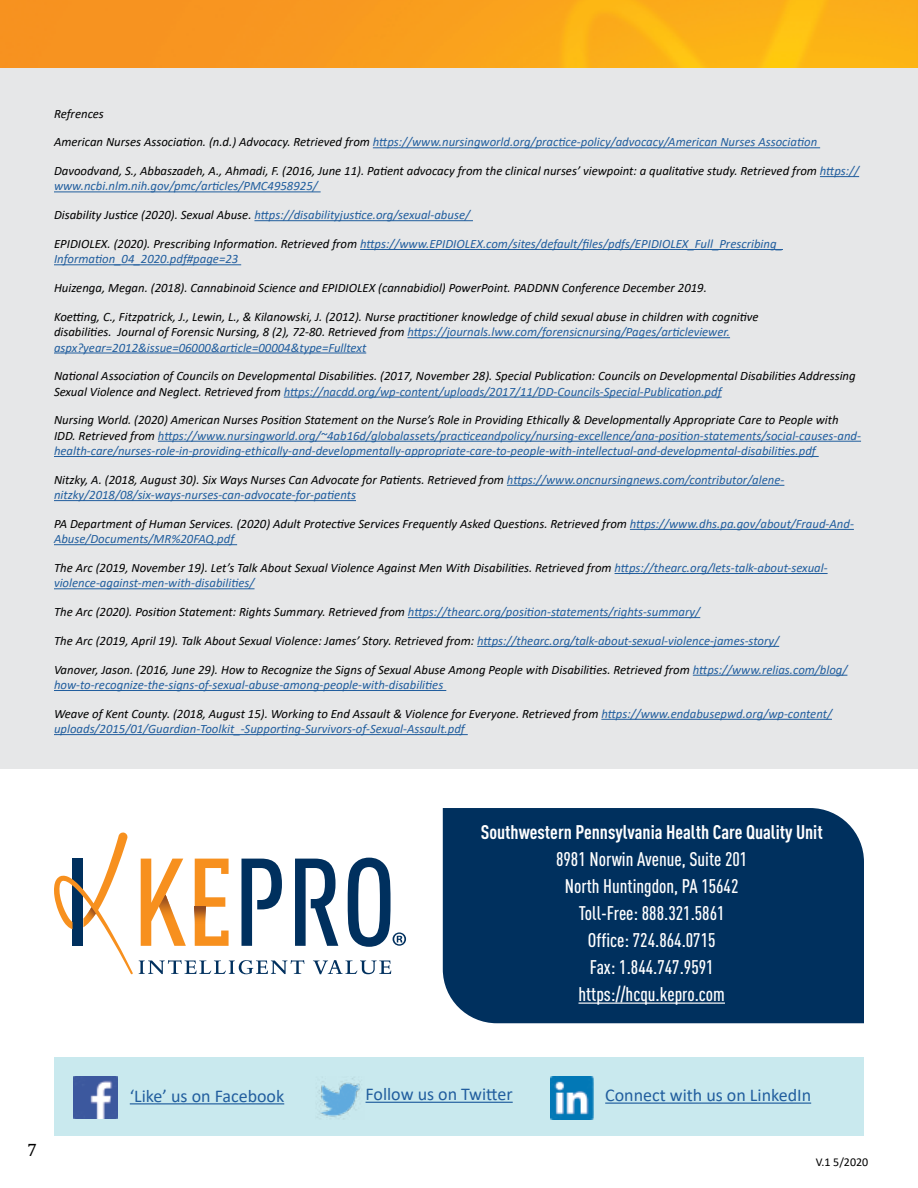
<style>
.page{position:relative;width:918px;height:1188px;background:#fff}
.page>*{position:absolute;margin:0;border:0;box-sizing:border-box;transform-origin:0 0}
.t1{font:500 condensed 19.5px/27px "DIN Pro";color:#fff;text-align:center}
.t2{font:700 condensed 19.5px "DIN Pro";color:#fff}
.t3{font:18px "Calibri";color:#215e9e}
.t4{font:18px "Cambria";color:#000}
.t5{font:italic 12.75px/15.3px "Calibri";color:#000}
.t6{font:italic 12.75px/15.3px "Calibri";color:#215e9e}
.t7{font:12px "Calibri";color:#000}
.s1{color:#000}
.s2{color:#215e9e}
</style>
<div class="page">
<div style="left:0;top:32px;width:918px;height:737px;background:#e6e7e8"></div>
<div style="left:443px;top:808px;width:421px;height:215px;background:#00305e"></div>
<div style="left:54px;top:1057px;width:810px;height:79px;background:#c9e9ee"></div>
<svg style="left:195px;top:859px;width:34px;height:87px"></svg>
<svg style="left:241px;top:859px;width:41px;height:87px"></svg>
<svg style="left:295px;top:859px;width:43px;height:87px"></svg>
<svg style="left:195px;top:907px;width:10px;height:18px"></svg>
<svg style="left:141px;top:859px;width:45px;height:87px"></svg>
<svg style="left:139px;top:960px;width:165px;height:14px"></svg>
<svg style="left:313px;top:960px;width:78px;height:14px"></svg>
<svg style="left:54px;top:832px;width:79px;height:142px"></svg>
<svg style="left:348px;top:858px;width:58px;height:89px"></svg>
<hr style="left:579px;top:1003px;width:146px;height:1px;background:#fff">
<hr style="left:130px;top:1103px;width:154px;height:1px;background:#215e9e">
<hr style="left:605px;top:1103px;width:206px;height:1px;background:#215e9e">
<hr style="left:366px;top:1102px;width:147px;height:1px;background:#215e9e">
<img style="left:74px;top:1076px;width:44px;height:43px">
<img style="left:317px;top:1078px;width:44px;height:41px">
<img style="left:550px;top:1076px;width:44px;height:43px">
<img style="left:0;top:0;width:918px;height:68px">
<hr style="left:373px;top:147px;width:447px;height:1px;background:#215e9e">
<hr style="left:820px;top:176px;width:39px;height:1px;background:#215e9e">
<hr style="left:54px;top:191px;width:267px;height:1px;background:#215e9e">
<hr style="left:254px;top:220px;width:219px;height:1px;background:#215e9e">
<hr style="left:360px;top:249px;width:423px;height:1px;background:#215e9e">
<hr style="left:54px;top:264px;width:187px;height:1px;background:#215e9e">
<hr style="left:407px;top:337px;width:323px;height:1px;background:#215e9e">
<hr style="left:54px;top:353px;width:312px;height:1px;background:#215e9e">
<hr style="left:284px;top:397px;width:438px;height:1px;background:#215e9e">
<hr style="left:158px;top:441px;width:703px;height:1px;background:#215e9e">
<hr style="left:54px;top:456px;width:765px;height:1px;background:#215e9e">
<hr style="left:507px;top:485px;width:277px;height:1px;background:#215e9e">
<hr style="left:54px;top:500px;width:302px;height:1px;background:#215e9e">
<hr style="left:630px;top:529px;width:224px;height:1px;background:#215e9e">
<hr style="left:54px;top:544px;width:183px;height:1px;background:#215e9e">
<hr style="left:615px;top:573px;width:213px;height:1px;background:#215e9e">
<hr style="left:54px;top:588px;width:201px;height:1px;background:#215e9e">
<hr style="left:408px;top:617px;width:292px;height:1px;background:#215e9e">
<hr style="left:477px;top:646px;width:302px;height:1px;background:#215e9e">
<hr style="left:693px;top:675px;width:154px;height:1px;background:#215e9e">
<hr style="left:54px;top:690px;width:392px;height:1px;background:#215e9e">
<hr style="left:601px;top:719px;width:231px;height:1px;background:#215e9e">
<hr style="left:54px;top:734px;width:414px;height:1px;background:#215e9e">
<p class="t5" style="left:54px;top:105px;width:51px">Refrences</p>
<p class="t6" style="left:54px;top:134px;width:765px"><span class="s1">American Nurses Association. (n.d.) Advocacy. Retrieved from</span> https://www.nursingworld.org/practice-policy/advocacy/American Nurses Association</p>
<p class="t5" style="left:54px;top:163px;width:807px">Davoodvand, S., Abbaszadeh, A., Ahmadi, F. (2016, June 11). Patient advocacy from the clinical nurses’ viewpoint: a qualitative study. Retrieved from <span class="s2">https:// www.ncbi.nlm.nih.gov/pmc/articles/PMC4958925/</span></p>
<p class="t6" style="left:54px;top:207px;width:418px"><span class="s1">Disability Justice (2020). Sexual Abuse.</span> https://disabilityjustice.org/sexual-abuse/</p>
<p class="t6" style="left:54px;top:236px;width:730px"><span class="s1">EPIDIOLEX. (2020). Prescribing Information. Retrieved from</span> https://www.EPIDIOLEX.com/sites/default/files/pdfs/EPIDIOLEX_Full_Prescribing_<br>Information_04_2020.pdf#page=23</p>
<p class="t5" style="left:54px;top:280px;width:654px">Huizenga, Megan. (2018). Cannabinoid Science and EPIDIOLEX (cannabidiol) PowerPoint. PADDNN Conference December 2019.</p>
<p class="t5" style="left:54px;top:309px;width:706px">Koetting, C., Fitzpatrick, J., Lewin, L., &amp; Kilanowski, J. (2012). Nurse practitioner knowledge of child sexual abuse in children with cognitive disabilities. Journal of Forensic Nursing, 8 (2), 72-80. Retrieved from <span class="s2">https://journals.lww.com/forensicnursing/Pages/articleviewer. aspx?year=2012&amp;issue=06000&amp;article=00004&amp;type=Fulltext</span></p>
<p class="t5" style="left:54px;top:368px;width:803px">National Association of Councils on Developmental Disabilities. (2017, November 28). Special Publication: Councils on Developmental Disabilities Addressing<br>Sexual Violence and Neglect. Retrieved from <span class="s2">https://nacdd.org/wp-content/uploads/2017/11/DD-Councils-Special-Publication.pdf</span></p>
<p class="t6" style="left:54px;top:412px;width:809px"><span class="s1">Nursing World. (2020) American Nurses Position Statement on the Nurse’s Role in Providing Ethically &amp; Developmentally Appropriate Care to People with<br>IDD. Retrieved from</span> https://www.nursingworld.org/~4ab16d/globalassets/practiceandpolicy/nursing-excellence/ana-position-statements/social-causes-and&shy;health-care/nurses-role-in-providing-ethically-and-developmentally-appropriate-care-to-people-with-intellectual-and-developmental-disabilities.pdf</p>
<p class="t6" style="left:54px;top:471px;width:732px"><span class="s1">Nitzky, A. (2018, August 30). Six Ways Nurses Can Advocate for Patients. Retrieved from</span> https://www.oncnursingnews.com/contributor/alene&shy;nitzky/2018/08/six-ways-nurses-can-advocate-for-patients</p>
<p class="t5" style="left:54px;top:516px;width:801px">PA Department of Human Services. (2020) Adult Protective Services Frequently Asked Questions. Retrieved from <span class="s2">https://www.dhs.pa.gov/about/Fraud-And-<br>Abuse/Documents/MR%20FAQ.pdf</span></p>
<p class="t5" style="left:54px;top:560px;width:775px">The Arc (2019, November 19). Let’s Talk About Sexual Violence Against Men With Disabilities. Retrieved from <span class="s2">https://thearc.org/lets-talk-about-sexual&shy;violence-against-men-with-disabilities/</span></p>
<p class="t5" style="left:54px;top:604px;width:648px">The Arc (2020). Position Statement: Rights Summary. Retrieved from <span class="s2">https://thearc.org/position-statements/rights-summary/</span></p>
<p class="t5" style="left:54px;top:633px;width:727px">The Arc (2019, April 19). Talk About Sexual Violence: James’ Story. Retrieved from: <span class="s2">https://thearc.org/talk-about-sexual-violence-james-story/</span></p>
<p class="t5" style="left:54px;top:661px;width:795px">Vanover, Jason. (2016, June 29). How to Recognize the Signs of Sexual Abuse Among People with Disabilities. Retrieved from <span class="s2">https://www.relias.com/blog/ how-to-recognize-the-signs-of-sexual-abuse-among-people-with-disabilities</span></p>
<p class="t6" style="left:54px;top:705px;width:780px"><span class="s1">Weave of Kent County. (2018, August 15). Working to End Assault &amp; Violence for Everyone. Retrieved from</span> https://www.endabusepwd.org/wp-content/ uploads/2015/01/Guardian-Toolkit_-Supporting-Survivors-of-Sexual-Assault.pdf</p>
<h2 class="t4" style="left:27px;top:1139px;width:11px">7</h2>
<h1 class="t2" style="left:481px;top:817px;width:343px">Southwestern Pennsylvania Health Care Quality Unit</h1>
<h1 class="t1" style="left:556px;top:844px;width:193px">8981 Norwin Avenue, Suite 201<br>North Huntingdon, PA 15642<br>Toll-Free: 888.321.5861<br>Office: 724.864.0715<br>Fax: 1.844.747.9591 https://hcqu.kepro.com</h1>
<h2 class="t3" style="left:130px;top:1083px;width:156px">‘Like’ us on Facebook</h2>
<h2 class="t3" style="left:366px;top:1082px;width:149px">Follow us on Twitter</h2>
<h2 class="t3" style="left:605px;top:1083px;width:207px">Connect with us on LinkedIn</h2>
<p class="t7" style="left:816px;top:1154px;width:54px">V.1 5/2020</p>
</div>
